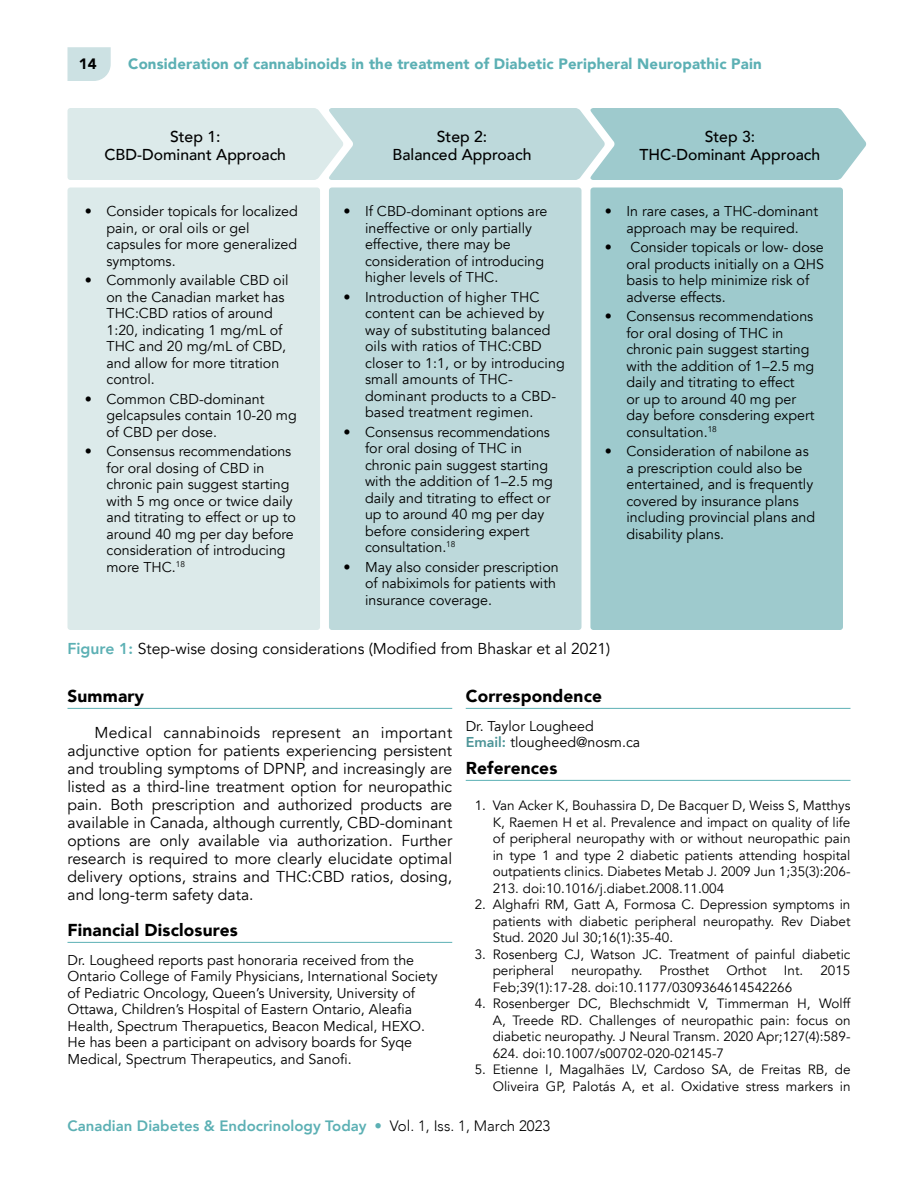
<style>
.page{position:relative;width:918px;height:1188px;background:#fff}
.page>*{position:absolute;margin:0;border:0;box-sizing:border-box;transform-origin:0 0}
.heading{font:900 17.25px "Avenir";letter-spacing:.01em;color:#000}
.body_paragraph{font:15.75px/18px "Avenir";color:#000;text-align:justify}
.table_paragraph{font:500 15.75px/18px "Avenir";color:#000;text-align:center}
.t1{font:900 15px "Avenir";letter-spacing:.01em;color:#5cb0b4}
.t2{font:800 15px "Avenir";color:#5cb0b4}
.t3{font:900 15px "Avenir";color:#000}
.disclosures{font:14.25px/16.5px "Avenir";color:#000}
.correspondence{font:14.25px/16.5px "Avenir";color:#000}
.t4{font:13.5px/16.5px "Avenir";color:#000;text-align:justify}
.s1{font-weight:800;color:#5cb0b4}
.s2{font-weight:800;color:#4c9497}
.s3{font-weight:300}
.s4{font-weight:300;color:#000}
</style>
<div class="page">
<svg style="left:68px;top:47px;width:43px;height:34px"></svg>
<hr style="left:68px;top:708px;width:384px;height:1px;background:#5cb0b4">
<hr style="left:68px;top:942px;width:384px;height:1px;background:#5cb0b4">
<hr style="left:466px;top:708px;width:384px;height:1px;background:#5cb0b4">
<hr style="left:466px;top:780px;width:384px;height:1px;background:#5cb0b4">
<div style="left:68px;top:188px;width:252px;height:442px;background:#dceaea;border-radius:3px"></div>
<div style="left:329px;top:188px;width:253px;height:442px;background:#bdd9db;border-radius:3px"></div>
<div style="left:590px;top:188px;width:253px;height:442px;background:#9ecacd;border-radius:3px"></div>
<svg style="left:67px;top:108px;width:799px;height:72px;background:#c0dbdd"></svg>
<p class="t3" style="left:79px;top:51px;width:19px">14</p>
<p class="t1" style="left:128px;top:51px;width:635px">Consideration of cannabinoids in the treatment of Diabetic Peripheral Neuropathic Pain</p>
<p class="table_paragraph" style="left:105px;top:126px;width:183px">Step 1:<br>CBD-Dominant Approach</p>
<p class="table_paragraph" style="left:393px;top:126px;width:140px">Step 2:<br>Balanced Approach</p>
<p class="table_paragraph" style="left:640px;top:126px;width:182px">Step 3:<br>THC-Dominant Approach</p>
<p class="disclosures" style="left:106px;top:203px;width:193px;text-indent:-22px">• Consider topicals for localized pain, or oral oils or gel capsules for more generalized symptoms.</p>
<p class="disclosures" style="left:106px;top:272px;width:184px;text-indent:-22px">• Commonly available CBD oil on the Canadian market has<br>THC:CBD ratios of around<br>1:20, indicating 1 mg/mL of<br>THC and 20 mg/mL of CBD, and allow for more titration control.</p>
<p class="disclosures" style="left:106px;top:391px;width:192px;text-indent:-22px">• Common CBD-dominant gelcapsules contain 10-20 mg of CBD per dose.</p>
<p class="disclosures" style="left:106px;top:443px;width:191px;text-indent:-22px">• Consensus recommendations for oral dosing of CBD in chronic pain suggest starting with 5 mg once or twice daily and titrating to effect or up to around 40 mg per day before consideration of introducing more THC.<sup>18</sup></p>
<p class="disclosures" style="left:365px;top:203px;width:184px;text-indent:-22px">• If CBD-dominant options are ineffective or only partially effective, there may be consideration of introducing higher levels of THC.</p>
<p class="disclosures" style="left:365px;top:289px;width:201px;text-indent:-22px">• Introduction of higher THC content can be achieved by way of substituting balanced oils with ratios of THC:CBD closer to 1:1, or by introducing small amounts of THC&shy;dominant products to a CBD&shy;based treatment regimen.</p>
<p class="disclosures" style="left:365px;top:424px;width:189px;text-indent:-22px">• Consensus recommendations for oral dosing of THC in chronic pain suggest starting with the addition of 1–2.5 mg daily and titrating to effect or up to around 40 mg per day before considering expert consultation.<sup>18</sup></p>
<p class="disclosures" style="left:365px;top:559px;width:195px;text-indent:-22px">• May also consider prescription of nabiximols for patients with insurance coverage.</p>
<p class="disclosures" style="left:605px;top:203px;width:215px;text-align:center">• In rare cases, a THC-dominant approach may be required.</p>
<p class="disclosures" style="left:626px;top:239px;width:199px;text-indent:-22px">• Consider topicals or low- dose oral products initially on a QHS basis to help minimize risk of adverse effects.</p>
<p class="disclosures" style="left:626px;top:308px;width:190px;text-indent:-22px">• Consensus recommendations for oral dosing of THC in chronic pain suggest starting with the addition of 1–2.5 mg daily and titrating to effect<br>or up to around 40 mg per day before consdering expert consultation.<sup>18</sup></p>
<p class="disclosures" style="left:626px;top:443px;width:190px;text-indent:-22px">• Consideration of nabilone as a prescription could also be entertained, and is frequently covered by insurance plans including provincial plans and disability plans.</p>
<p class="body_paragraph" style="left:68px;top:640px;width:544px"><span class="s1">Figure 1:</span> Step-wise dosing considerations (Modified from Bhaskar et al 2021)</p>
<h2 class="heading" style="left:68px;top:681px;width:78px">Summary</h2>
<p class="body_paragraph" style="left:68px;top:724px;width:386px;text-indent:27px">Medical cannabinoids represent an important adjunctive option for patients experiencing persistent and troubling symptoms of DPNP, and increasingly are listed as a third-line treatment option for neuropathic pain. Both prescription and authorized products are available in Canada, although currently, CBD-dominant options are only available via authorization. Further research is required to more clearly elucidate optimal delivery options, strains and THC:CBD ratios, dosing, and long-term safety data.</p>
<h2 class="heading" style="left:68px;top:915px;width:172px">Financial Disclosures</h2>
<p class="disclosures" style="left:68px;top:952px;width:372px">Dr. Lougheed reports past honoraria received from the Ontario College of Family Physicians, International Society of Pediatric Oncology, Queen’s University, University of Ottawa, Children’s Hospital of Eastern Ontario, Aleafia Health, Spectrum Therapuetics, Beacon Medical, HEXO.<br>He has been a participant on advisory boards for Syqe Medical, Spectrum Therapeutics, and Sanofi.</p>
<h2 class="heading" style="left:466px;top:681px;width:138px">Correspondence</h2>
<p class="correspondence" style="left:466px;top:718px;width:176px">Dr. Taylor Lougheed<br><span class="s2">Email:</span> tlougheed@nosm.ca</p>
<h2 class="heading" style="left:466px;top:753px;width:93px">References</h2>
<p class="t4" style="left:493px;top:797px;width:359px;text-indent:-18px">1. Van Acker K, Bouhassira D, De Bacquer D, Weiss S, Matthys K, Raemen H et al. Prevalence and impact on quality of life of peripheral neuropathy with or without neuropathic pain in type 1 and type 2 diabetic patients attending hospital outpatients clinics. Diabetes Metab J. 2009 Jun 1;35(3):206- 213. doi:10.1016/j.diabet.2008.11.004</p>
<p class="t4" style="left:493px;top:896px;width:359px;text-indent:-18px">2. Alghafri RM, Gatt A, Formosa C. Depression symptoms in patients with diabetic peripheral neuropathy. Rev Diabet Stud. 2020 Jul 30;16(1):35-40.</p>
<p class="t4" style="left:493px;top:946px;width:359px;text-indent:-18px">3. Rosenberg CJ, Watson JC. Treatment of painful diabetic peripheral</p>
<p class="t4" style="left:571px;top:962px;width:73px">neuropathy.</p>
<p class="t4" style="left:660px;top:962px;width:51px">Prosthet</p>
<p class="t4" style="left:727px;top:962px;width:42px">Orthot</p>
<p class="t4" style="left:784px;top:962px;width:21px">Int.</p>
<p class="t4" style="left:820px;top:962px;width:32px">2015</p>
<p class="t4" style="left:493px;top:979px;width:301px">Feb;39(1):17-28. doi:10.1177/0309364614542266</p>
<p class="t4" style="left:493px;top:995px;width:359px;text-indent:-18px">4. Rosenberger DC, Blechschmidt V, Timmerman H, Wolff A, Treede RD. Challenges of neuropathic pain: focus on diabetic neuropathy. J Neural Transm. 2020 Apr;127(4):589- 624. doi:10.1007/s00702-020-02145-7</p>
<p class="t4" style="left:475px;top:1061px;width:377px;text-align:right">5. Etienne I, Magalhães LV, Cardoso SA, de Freitas RB, de<br>Oliveira GP, Palotás A, et al. Oxidative stress markers in</p>
<p class="t2" style="left:68px;top:1114px;width:484px">Canadian Diabetes &amp; Endocrinology Today <span class="s3">•</span> <span class="s4">Vol. 1, Iss. 1, March 2023</span></p>
</div>
